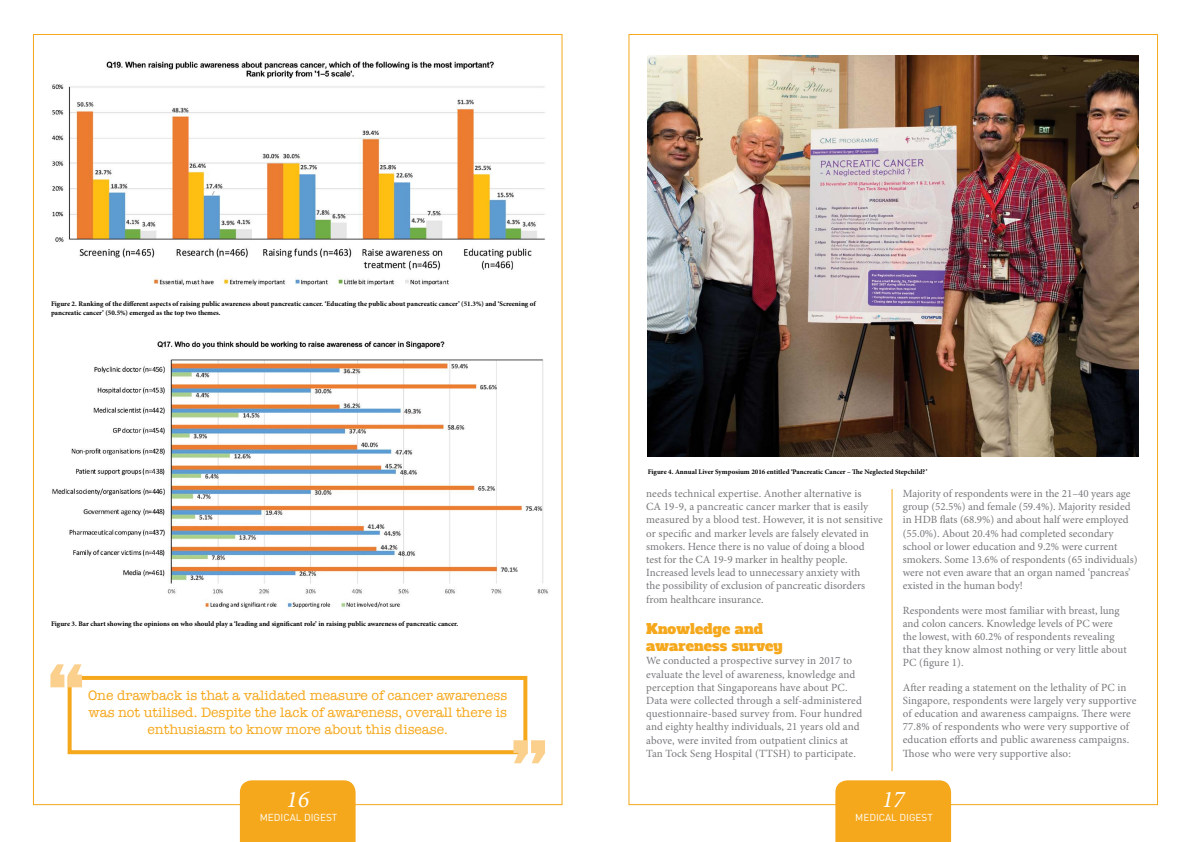
<style>
.page{position:relative;width:1191px;height:842px;background:#fff}
.page>*{position:absolute;margin:0;border:0;box-sizing:border-box;transform-origin:0 0}
.t1{font:100px "Alfa Slab One";color:#fbd08d}
.t2{font:italic 24px "Minion Pro";color:#fff}
.t3{font:14px/16.8px "American Typewriter";color:#f5a81c;text-align:center}
.t4{font:14px/16.8px "Alfa Slab One";letter-spacing:.01em;color:#f5a81c}
.t5{font:11px/13.2px "Minion Pro";color:#77787b}
.t6{font:10px "DIN";color:#fff}
.t7{font:700 7px/8.4px "Minion Pro";color:#000}
</style>
<div class="page">
<div style="left:240px;top:780px;width:115px;height:62px;background:#f5a81c"></div>
<img style="left:52px;top:61px;width:493px;height:226px">
<img style="left:52px;top:341px;width:496px;height:268px">
<div style="left:835px;top:780px;width:116px;height:62px;background:#f5a81c"></div>
<hr style="left:892px;top:489px;width:1px;height:282px;background:#f5a81c">
<img style="left:647px;top:56px;width:491px;height:400px">
<div style="left:68px;top:676px;width:459px;height:78px;border:4px solid #f5a81c"></div>
<p class="t7" style="left:51px;top:300px;width:486px">Figure 2. Ranking of the different aspects of raising public awareness about pancreatic cancer. ‘Educating the public about pancreatic cancer’ (51.3%) and ‘Screening of pancreatic cancer’ (50.5%) emerged as the top two themes.</p>
<p class="t7" style="left:51px;top:620px;width:409px">Figure 3. Bar chart showing the opinions on who should play a ‘leading and significant role’ in raising public awareness of pancreatic cancer.</p>
<h1 class="t1" style="left:46px;top:638px;width:40px">“</h1>
<p class="t3" style="left:88px;top:686px;width:421px">One drawback is that a validated measure of cancer awareness was not utilised. Despite the lack of awareness, overall there is enthusiasm to know more about this disease.</p>
<h2 class="t2" style="left:286px;top:782px;width:24px">16</h2>
<p class="t6" style="left:260px;top:811px;width:79px">MEDICAL DIGEST</p>
<h1 class="t1" style="left:549px;top:789px;width:40px;rotate:-180deg">“</h1>
<p class="t7" style="left:647px;top:468px;width:281px">Figure 4. Annual Liver Symposium 2016 entitled ‘Pancreatic Cancer – The Neglected Stepchild?’</p>
<p class="t5" style="left:646px;top:487px;width:238px">needs technical expertise. Another alternative is<br>CA 19-9, a pancreatic cancer marker that is easily measured by a blood test. However, it is not sensitive or specific and marker levels are falsely elevated in smokers. Hence there is no value of doing a blood<br>test for the CA 19-9 marker in healthy people.<br>Increased levels lead to unnecessary anxiety with<br>the possibility of exclusion of pancreatic disorders from healthcare insurance.</p>
<p class="t4" style="left:646px;top:621px;width:138px">Knowledge and awareness survey</p>
<p class="t5" style="left:646px;top:654px;width:218px">We conducted a prospective survey in 2017 to evaluate the level of awareness, knowledge and perception that Singaporeans have about PC.<br>Data were collected through a self-administered questionnaire-based survey from. Four hundred and eighty healthy individuals, 21 years old and above, were invited from outpatient clinics at Tan Tock Seng Hospital (TTSH) to participate.</p>
<p class="t5" style="left:902px;top:487px;width:236px">Majority of respondents were in the 21–40 years age group (52.5%) and female (59.4%). Majority resided in HDB flats (68.9%) and about half were employed (55.0%). About 20.4% had completed secondary school or lower education and 9.2% were current smokers. Some 13.6% of respondents (65 individuals) were not even aware that an organ named ‘pancreas’ existed in the human body!</p>
<p class="t5" style="left:902px;top:604px;width:225px">Respondents were most familiar with breast, lung and colon cancers. Knowledge levels of PC were the lowest, with 60.2% of respondents revealing that they know almost nothing or very little about PC (figure 1).</p>
<p class="t5" style="left:902px;top:681px;width:235px">After reading a statement on the lethality of PC in Singapore, respondents were largely very supportive of education and awareness campaigns. There were 77.8% of respondents who were very supportive of education efforts and public awareness campaigns.<br>Those who were very supportive also:</p>
<h2 class="t2" style="left:881px;top:782px;width:24px">17</h2>
<p class="t6" style="left:855px;top:811px;width:79px">MEDICAL DIGEST</p>
</div>
